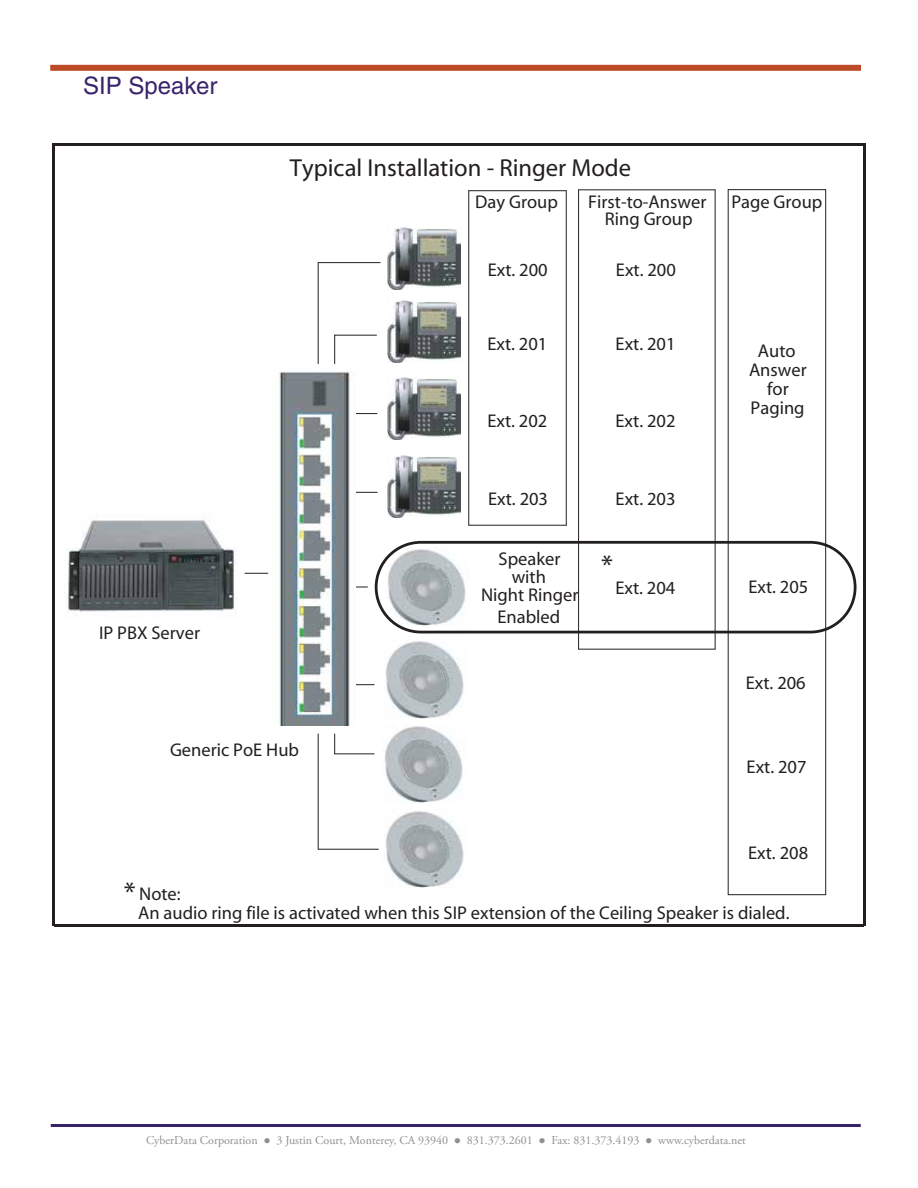
<style>
.page{position:relative;width:918px;height:1188px;background:#fff}
.page>*{position:absolute;margin:0;border:0;box-sizing:border-box;transform-origin:0 0}
.t1{font:28.8px "Myriad";color:#231f20}
.t2{font:24.6px "Myriad";color:#231f20}
.t3{font:24px "Helvetica";color:#37236a}
.t4{font:18.45px/18.9px "Myriad";color:#231f20;text-align:center}
.t5{font:12px "Adobe Garamond Pro";color:#918f90}
</style>
<div class="page">
<hr style="left:51px;top:1124px;width:810px;height:3px;background:#37236a">
<div style="left:50px;top:65px;width:811px;height:6px;background:#bc4a26"></div>
<img style="left:387px;top:227px;width:74px;height:62px">
<img style="left:387px;top:301px;width:74px;height:62px">
<img style="left:387px;top:377px;width:74px;height:62px">
<img style="left:387px;top:455px;width:74px;height:62px">
<hr style="left:469px;top:190px;width:97px;height:1px;background:#231f20">
<hr style="left:469px;top:191px;width:1px;height:334px;background:#231f20">
<hr style="left:566px;top:191px;width:1px;height:334px;background:#231f20">
<hr style="left:469px;top:525px;width:97px;height:1px;background:#231f20">
<img style="left:385px;top:641px;width:79px;height:78px">
<img style="left:384px;top:726px;width:79px;height:77px">
<img style="left:385px;top:811px;width:79px;height:77px">
<hr style="left:318px;top:262px;width:62px;height:1px;background:#231f20">
<hr style="left:579px;top:190px;width:136px;height:1px;background:#231f20">
<hr style="left:578px;top:190px;width:1px;height:459px;background:#231f20">
<hr style="left:715px;top:190px;width:1px;height:459px;background:#231f20">
<hr style="left:579px;top:649px;width:136px;height:1px;background:#231f20">
<hr style="left:728px;top:189px;width:98px;height:1px;background:#231f20">
<hr style="left:728px;top:190px;width:1px;height:705px;background:#231f20">
<hr style="left:825px;top:190px;width:1px;height:705px;background:#231f20">
<hr style="left:728px;top:894px;width:98px;height:1px;background:#231f20">
<img style="left:64px;top:516px;width:173px;height:100px">
<hr style="left:347px;top:413px;width:30px;height:1px;background:#231f20">
<svg style="left:356px;top:492px;width:21px;height:1px"></svg>
<hr style="left:335px;top:335px;width:42px;height:1px;background:#231f20">
<svg style="left:245px;top:573px;width:23px;height:1px"></svg>
<hr style="left:318px;top:849px;width:60px;height:1px;background:#231f20">
<hr style="left:292px;top:587px;width:75px;height:1px;background:#231f20">
<hr style="left:327px;top:684px;width:47px;height:1px;background:#231f20">
<hr style="left:335px;top:754px;width:39px;height:1px;background:#231f20">
<hr style="left:318px;top:263px;width:1px;height:101px;background:#231f20">
<hr style="left:318px;top:734px;width:1px;height:115px;background:#231f20">
<svg style="left:334px;top:335px;width:1px;height:29px"></svg>
<svg style="left:334px;top:734px;width:1px;height:20px"></svg>
<img style="left:279px;top:371px;width:77px;height:355px">
<svg style="left:375px;top:541px;width:482px;height:92px"></svg>
<hr style="left:53px;top:144px;width:812px;height:2px;background:#231f20">
<hr style="left:55px;top:924px;width:809px;height:2px;background:#231f20">
<hr style="left:53px;top:144px;width:2px;height:782px;background:#231f20">
<hr style="left:863px;top:144px;width:2px;height:782px;background:#231f20">
<h3 class="t3" style="left:83px;top:72px;width:136px">SIP Speaker</h3>
<p class="t4" style="left:99px;top:624px;width:103px">IP PBX Server</p>
<h2 class="t2" style="left:290px;top:156px;width:343px">Typical Installation - Ringer Mode</h2>
<p class="t4" style="left:475px;top:193px;width:84px">Day Group</p>
<p class="t4" style="left:588px;top:193px;width:120px">First-to-Answer</p>
<p class="t4" style="left:605px;top:210px;width:89px">Ring Group</p>
<p class="t4" style="left:488px;top:261px;width:61px">Ext. 200</p>
<p class="t4" style="left:616px;top:261px;width:61px">Ext. 200</p>
<p class="t4" style="left:487px;top:335px;width:61px">Ext. 201</p>
<p class="t4" style="left:616px;top:335px;width:61px">Ext. 201</p>
<p class="t4" style="left:487px;top:412px;width:61px">Ext. 202</p>
<p class="t4" style="left:616px;top:412px;width:61px">Ext. 202</p>
<p class="t4" style="left:488px;top:491px;width:61px">Ext. 203</p>
<p class="t4" style="left:499px;top:550px;width:63px">Speaker</p>
<p class="t4" style="left:481px;top:569px;width:99px;line-height:17.7px">with<br>Night Ringer</p>
<p class="t4" style="left:498px;top:608px;width:64px">Enabled</p>
<p class="t4" style="left:616px;top:490px;width:61px">Ext. 203</p>
<h1 class="t1" style="left:601px;top:551px;width:13px">*</h1>
<p class="t4" style="left:615px;top:579px;width:61px">Ext. 204</p>
<p class="t4" style="left:170px;top:741px;width:131px">Generic PoE Hub</p>
<p class="t4" style="left:731px;top:193px;width:93px">Page Group</p>
<p class="t4" style="left:749px;top:342px;width:59px">Auto<br>Answer for<br>Paging</p>
<p class="t4" style="left:748px;top:579px;width:61px">Ext. 205</p>
<p class="t4" style="left:746px;top:674px;width:61px">Ext. 206</p>
<p class="t4" style="left:747px;top:758px;width:61px">Ext. 207</p>
<h1 class="t1" style="left:124px;top:878px;width:13px">*</h1>
<p class="t4" style="left:139px;top:886px;width:43px">Note:</p>
<p class="t4" style="left:748px;top:844px;width:61px">Ext. 208</p>
<p class="t4" style="left:138px;top:904px;width:653px">An audio ring file is activated when this SIP extension of the Ceiling Speaker is dialed.</p>
<p class="t5" style="left:146px;top:1133px;width:601px">CyberData Corporation ● 3 Justin Court, Monterey, CA 93940 ● 831.373.2601 ● Fax: 831.373.4193 ● www.cyberdata.net</p>
</div>
